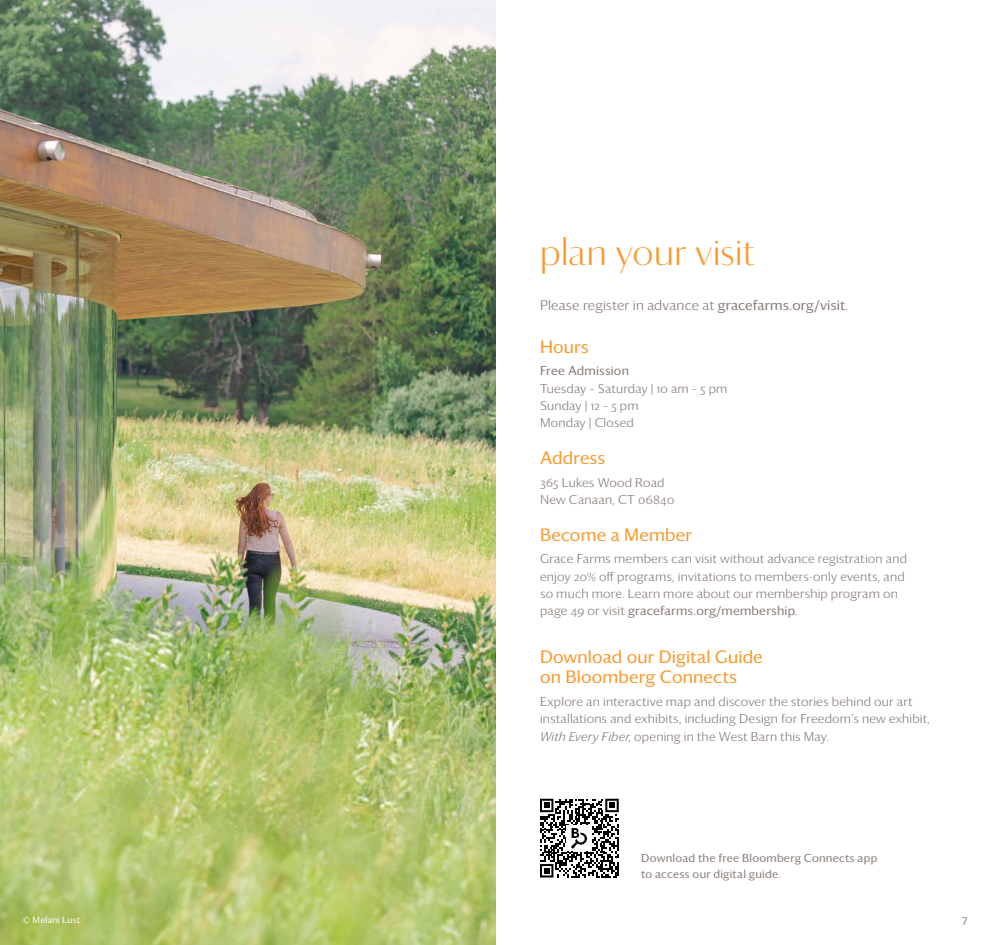
<style>
.page{position:relative;width:990px;height:945px;background:#fff}
.page>*{position:absolute;margin:0;border:0;box-sizing:border-box;transform-origin:0 0}
.t1{font:300 37.5px "Darby Sans Poster";letter-spacing:.015em;color:#f89a2f}
.t2{font:17.5px/20px "Darby Sans";letter-spacing:.01em;color:#f89a2f}
.t3{font:300 13.75px "Darby Sans";letter-spacing:.01em;color:#897e79}
.t4{font:300 12.5px/17.2px "Darby Sans";letter-spacing:.015em;color:#897e79}
.t5{font:12.5px "Darby Sans";letter-spacing:.01em;color:#897e79}
.t6{font:11.25px/15.6px "Darby Sans";letter-spacing:.02em;color:#897e79}
.t7{font:8.75px "Darby Sans";letter-spacing:.03em;color:#fff}
.s1{font-weight:400}
.s2{color:#ec008c}
.s3{font-style:italic}
</style>
<div class="page">
<img style="left:0;top:0;width:495px;height:945px">
<svg style="left:540px;top:799px;width:79px;height:79px"></svg>
<img style="left:567px;top:826px;width:25px;height:25px">
<h1 class="t1" style="left:540px;top:225px;width:216px">plan your visit</h1>
<p class="t3" style="left:540px;top:296px;width:310px">Please register in advance at <span class="s1">gracefarms.org/visit</span>.</p>
<h2 class="t2" style="left:540px;top:336px;width:50px">Hours</h2>
<p class="t5" style="left:540px;top:362px;width:91px">Free Admission</p>
<p class="t4" style="left:540px;top:379px;width:189px">Tuesday – Saturday | 10 am – 5 pm<br>Sunday | 12 – 5 pm<br>Monday | Closed</p>
<h2 class="t2" style="left:540px;top:447px;width:67px">Address</h2>
<p class="t4" style="left:540px;top:473px;width:136px">365 Lukes Wood Road<br>New Canaan, CT 06840</p>
<h2 class="t2" style="left:540px;top:524px;width:154px">Become a Member</h2>
<p class="t4" style="left:540px;top:550px;width:369px">Grace Farms members can visit without advance registration and enjoy 20% off programs, invitations to members-only events, and so much more. Learn more about our membership program on page 49 or visit <span class="s1">gracefarms.org/membership</span><span class="s2">.</span></p>
<h2 class="t2" style="left:540px;top:647px;width:224px">Download our Digital Guide on Bloomberg Connects</h2>
<p class="t4" style="left:540px;top:693px;width:392px">Explore an interactive map and discover the stories behind our art installations and exhibits, including Design for Freedom’s new exhibit,<br><span class="s3">With Every Fiber</span>, opening in the West Barn this May.</p>
<p class="t6" style="left:641px;top:850px;width:238px">Download the free Bloomberg Connects app to access our digital guide.</p>
<p class="t7" style="left:22px;top:913px;width:59px">© Melani Lust</p>
<p class="t6" style="left:962px;top:910px;width:7px">7</p>
</div>
